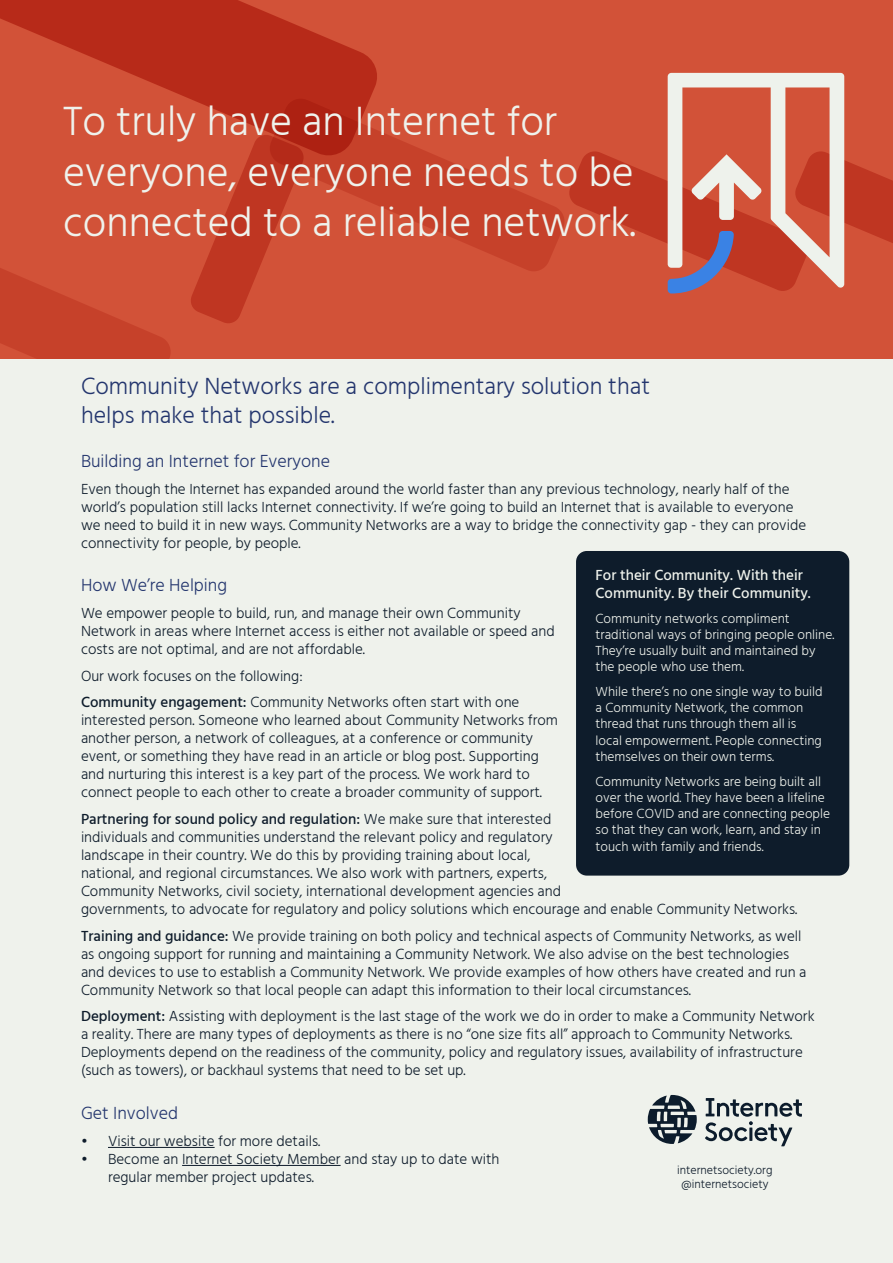
<style>
.page{position:relative;width:893px;height:1263px;background:#eff2ec}
.page>*{position:absolute;margin:0;border:0;box-sizing:border-box;transform-origin:0 0}
.Headline{font:300 42px/50.4px "Hind";color:#eff2ec}
.Sub-Head{font:300 24px/28.8px "Hind";color:#24366e}
.Paragraph_Headline{font:300 18px "Hind";color:#24366e}
.Body_Copy{font:300 15px/18px "Hind";color:#0e1c2b}
.Body_Copy-2{font:500 15px/18px "Hind";color:#eff2ec}
.Side_bar_content{font:300 13.5px/16.2px "Hind";color:#eff2ec}
.t1{font:300 12px "Hind";color:#0e1c2b}
.s1{font-weight:500}
</style>
<div class="page">
<svg style="left:0;top:0;width:893px;height:359px;background:#cc4a31"></svg>
<div style="left:576px;top:551px;width:273px;height:324px;background:#0e1c2b;border-radius:11px"></div>
<hr style="left:108px;top:1147px;width:107px;height:1px;background:#0e1c2b">
<hr style="left:182px;top:1165px;width:159px;height:1px;background:#0e1c2b">
<svg style="left:648px;top:1095px;width:154px;height:51px"></svg>
<svg style="left:668px;top:73px;width:176px;height:220px"></svg>
<p class="Headline" style="left:63px;top:99px;width:574px">To truly have an Internet for everyone, everyone needs to be connected to a reliable network.</p>
<p class="Sub-Head" style="left:81px;top:373px;width:571px">Community Networks are a complimentary solution that helps make that possible.</p>
<p class="Paragraph_Headline" style="left:81px;top:449px;width:251px">Building an Internet for Everyone</p>
<p class="Body_Copy" style="left:81px;top:480px;width:727px">Even though the Internet has expanded around the world faster than any previous technology, nearly half of the world’s population still lacks Internet connectivity. If we’re going to build an Internet that is available to everyone we need to build it in new ways. Community Networks are a way to bridge the connectivity gap - they can provide connectivity for people, by people.</p>
<p class="Paragraph_Headline" style="left:81px;top:573px;width:148px">How We’re Helping</p>
<p class="Body_Copy" style="left:81px;top:605px;width:475px">We empower people to build, run, and manage their own Community<br>Network in areas where Internet access is either not available or speed and costs are not optimal, and are not affordable.</p>
<p class="Body_Copy" style="left:81px;top:667px;width:223px">Our work focuses on the following:</p>
<p class="Body_Copy" style="left:81px;top:694px;width:479px"><span class="s1">Community engagement:</span> Community Networks often start with one interested person. Someone who learned about Community Networks from another person, a network of colleagues, at a conference or community event, or something they have read in an article or blog post. Supporting and nurturing this interest is a key part of the process. We work hard to connect people to each other to create a broader community of support.</p>
<p class="Body_Copy" style="left:81px;top:811px;width:718px"><span class="s1">Partnering for sound policy and regulation:</span> We make sure that interested<br>individuals and communities understand the relevant policy and regulatory<br>landscape in their country. We do this by providing training about local,<br>national, and regional circumstances. We also work with partners, experts,<br>Community Networks, civil society, international development agencies and<br>governments, to advocate for regulatory and policy solutions which encourage and enable Community Networks.</p>
<p class="Body_Copy" style="left:81px;top:927px;width:727px"><span class="s1">Training and guidance:</span> We provide training on both policy and technical aspects of Community Networks, as well as ongoing support for running and maintaining a Community Network. We also advise on the best technologies and devices to use to establish a Community Network. We provide examples of how others have created and run a Community Network so that local people can adapt this information to their local circumstances.</p>
<p class="Body_Copy" style="left:81px;top:1008px;width:735px"><span class="s1">Deployment:</span> Assisting with deployment is the last stage of the work we do in order to make a Community Network a reality. There are many types of deployments as there is no “one size fits all” approach to Community Networks.<br>Deployments depend on the readiness of the community, policy and regulatory issues, availability of infrastructure (such as towers), or backhaul systems that need to be set up.</p>
<p class="Paragraph_Headline" style="left:81px;top:1101px;width:99px">Get Involved</p>
<p class="Body_Copy" style="left:81px;top:1132px;width:241px">• Visit our website for more details.</p>
<p class="Body_Copy" style="left:108px;top:1150px;width:393px;text-indent:-27px">• Become an Internet Society Member and stay up to date with regular member project updates.</p>
<p class="Body_Copy-2" style="left:596px;top:567px;width:217px">For their Community. With their<br>Community. By their Community.</p>
<p class="Side_bar_content" style="left:596px;top:611px;width:240px">Community networks compliment traditional ways of bringing people online.<br>They’re usually built and maintained by the people who use them.</p>
<p class="Side_bar_content" style="left:596px;top:684px;width:229px">While there’s no one single way to build a Community Network, the common thread that runs through them all is local empowerment. People connecting themselves on their own terms.</p>
<p class="Side_bar_content" style="left:596px;top:774px;width:236px">Community Networks are being built all over the world. They have been a lifeline before COVID and are connecting people so that they can work, learn, and stay in touch with family and friends.</p>
<p class="t1" style="left:677px;top:1162px;width:97px">internetsociety.org</p>
<p class="t1" style="left:681px;top:1176px;width:89px">@internetsociety</p>
</div>
